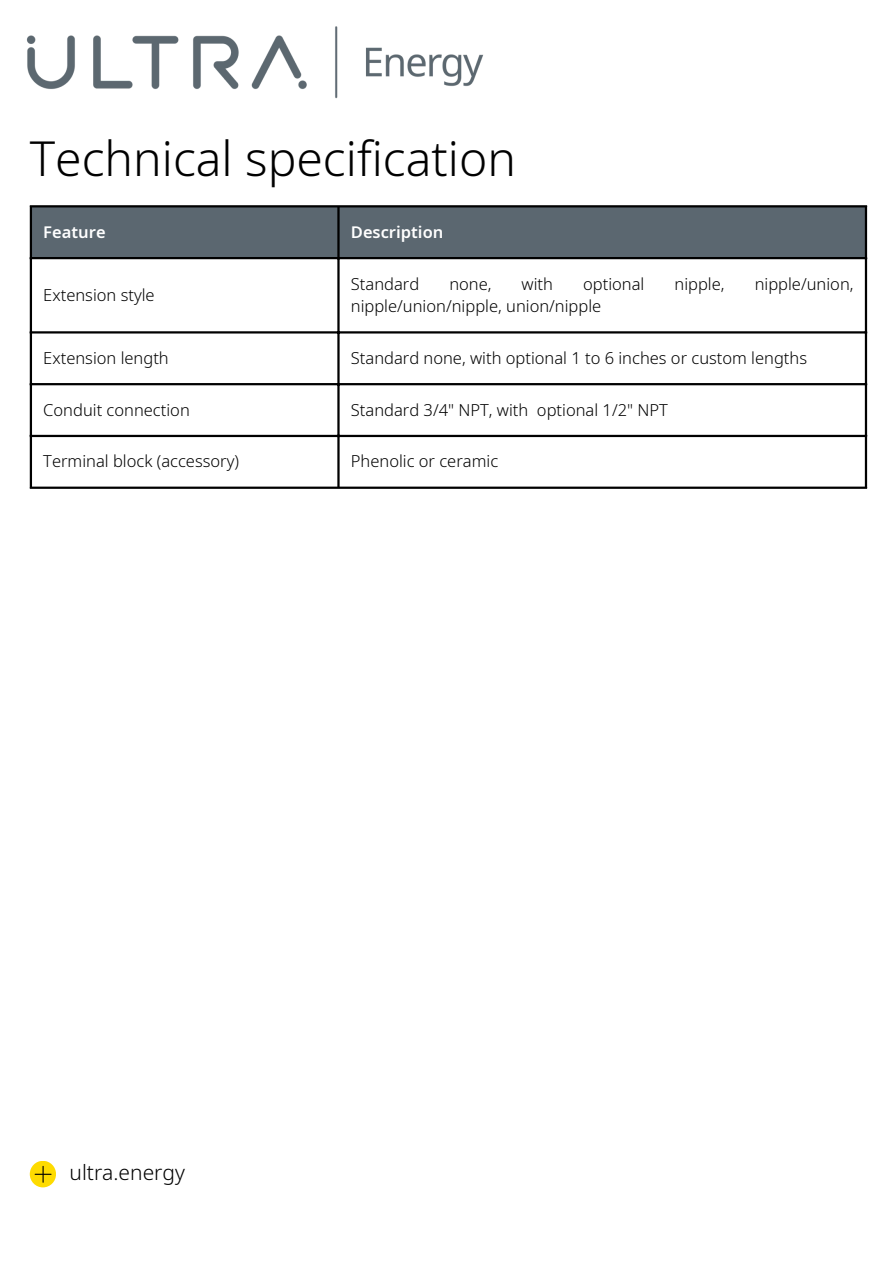
<style>
.page{position:relative;width:894px;height:1264px;background:#fff}
.page>*{position:absolute;margin:0;border:0;box-sizing:border-box;transform-origin:0 0}
.t1{font:300 48px "Noto Sans";color:#000}
.t2{font:300 21px "Noto Sans";color:#000}
.t3{font:300 16.5px "Noto Sans";color:#000}
.t4{font:600 16.5px "Noto Sans";color:#fff}
</style>
<div class="page">
<svg style="left:30px;top:1160px;width:26px;height:27px"></svg>
<svg style="left:35px;top:1165px;width:17px;height:17px"></svg>
<img style="left:27px;top:26px;width:456px;height:73px">
<div style="left:32px;top:207px;width:832px;height:50px;background:#5b6770"></div>
<hr style="left:30px;top:207px;width:2px;height:279px;background:#000">
<hr style="left:337px;top:207px;width:2px;height:279px;background:#000">
<hr style="left:864px;top:207px;width:2px;height:279px;background:#000">
<hr style="left:30px;top:205px;width:836px;height:2px;background:#000">
<hr style="left:30px;top:257px;width:836px;height:2px;background:#000">
<hr style="left:30px;top:331px;width:836px;height:2px;background:#000">
<hr style="left:30px;top:383px;width:836px;height:2px;background:#000">
<hr style="left:30px;top:435px;width:836px;height:2px;background:#000">
<hr style="left:30px;top:486px;width:836px;height:3px;background:#000">
<p class="t1" style="left:30px;top:125px;width:487px">Technical specification</p>
<h1 class="t4" style="left:43px;top:220px;width:64px">Feature</h1>
<p class="t4" style="left:351px;top:220px;width:94px">Description</p>
<p class="t3" style="left:43px;top:283px;width:113px">Extension style</p>
<p class="t3" style="left:351px;top:272px;width:70px">Standard</p>
<p class="t3" style="left:449px;top:272px;width:44px">none,</p>
<p class="t3" style="left:521px;top:272px;width:33px">with</p>
<p class="t3" style="left:583px;top:272px;width:63px">optional</p>
<p class="t3" style="left:674px;top:272px;width:52px">nipple,</p>
<p class="t3" style="left:754px;top:272px;width:100px">nipple/union,</p>
<p class="t3" style="left:351px;top:294px;width:252px">nipple/union/nipple, union/nipple</p>
<p class="t3" style="left:43px;top:346px;width:127px">Extension length</p>
<p class="t3" style="left:351px;top:346px;width:457px">Standard none, with optional 1 to 6 inches or custom lengths</p>
<p class="t3" style="left:43px;top:398px;width:148px">Conduit connection</p>
<p class="t3" style="left:351px;top:398px;width:318px">Standard 3/4" NPT, with optional 1/2" NPT</p>
<p class="t3" style="left:43px;top:450px;width:197px">Terminal block (accessory)</p>
<p class="t3" style="left:351px;top:450px;width:149px">Phenolic or ceramic</p>
<p class="t2" style="left:69px;top:1157px;width:117px">ultra.energy</p>
</div>
